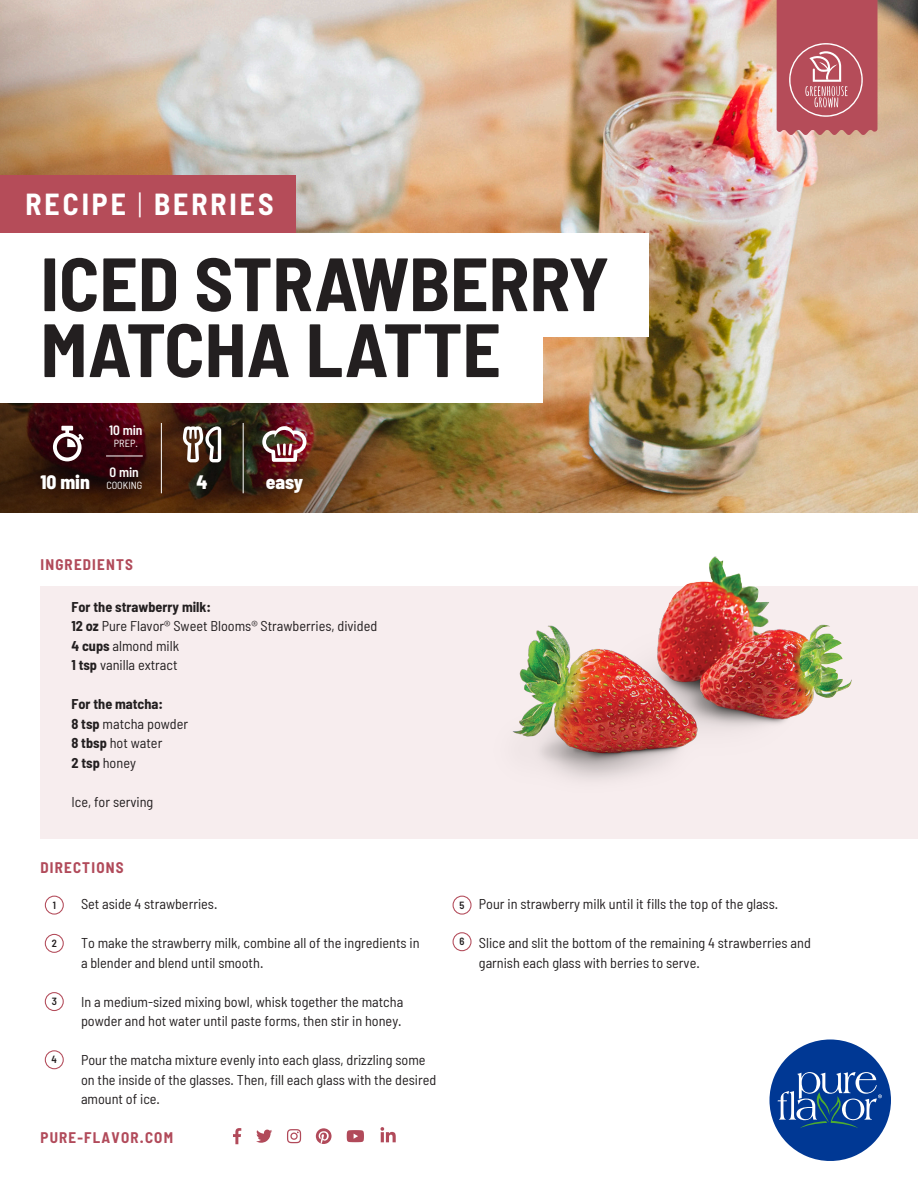
<style>
.page{position:relative;width:918px;height:1188px;background:#fff}
.page>*{position:absolute;margin:0;border:0;box-sizing:border-box;transform-origin:0 0}
.t1{font:700 semi-condensed 75.3px/65.8px "Barlow";color:#231f20}
.t2{font:700 semi-condensed 29.7px "Barlow";letter-spacing:.1em;color:#fff}
.t3{font:800 semi-condensed 19.5px "Barlow";color:#fff}
.t4{font:700 semi-condensed 15px "Barlow";letter-spacing:.08em;color:#b14a5a}
.t5{font:semi-condensed 14.25px/19.5px "Barlow";color:#231f20}
.t6{font:700 semi-condensed 14.25px/19.5px "Barlow";color:#231f20}
.t7{font:600 semi-condensed 13.5px "Barlow";color:#fff}
.t8{font:600 semi-condensed 10.5px "Barlow";color:#231f20}
.t9{font:semi-condensed 10.35px "Barlow";color:#fff}
.s1{font-weight:300}
.s2{font-weight:700}
.s3{font-weight:400}
</style>
<div class="page">
<img style="left:0;top:0;width:918px;height:513px">
<div style="left:0;top:176px;width:296px;height:57px;background:#b54c59"></div>
<div style="left:40px;top:587px;width:878px;height:252px;background:#f7edee"></div>
<svg style="left:183px;top:426px;width:38px;height:36px"></svg>
<img style="left:262px;top:426px;width:45px;height:36px">
<svg style="left:53px;top:426px;width:31px;height:35px"></svg>
<hr style="left:161px;top:423px;width:1px;height:70px;background:#fff">
<hr style="left:243px;top:423px;width:1px;height:70px;background:#fff">
<hr style="left:106px;top:456px;width:37px;height:1px;background:#fff">
<div style="left:45px;top:896px;width:19px;height:19px;border:1px solid #b34b5a;border-radius:50%"></div>
<div style="left:453px;top:896px;width:19px;height:19px;border:1px solid #b34b5a;border-radius:50%"></div>
<div style="left:453px;top:932px;width:19px;height:19px;border:1px solid #b34b5a;border-radius:50%"></div>
<div style="left:45px;top:934px;width:19px;height:19px;border:1px solid #b34b5a;border-radius:50%"></div>
<div style="left:45px;top:992px;width:19px;height:19px;border:1px solid #b34b5a;border-radius:50%"></div>
<div style="left:45px;top:1050px;width:19px;height:19px;border:1px solid #b34b5a;border-radius:50%"></div>
<div style="left:0;top:233px;width:649px;height:103px;background:#fff"></div>
<div style="left:0;top:299px;width:542px;height:103px;background:#fff"></div>
<svg style="left:770px;top:1040px;width:121px;height:121px"></svg>
<svg style="left:777px;top:0;width:100px;height:135px;background:#ba5964"></svg>
<svg style="left:233px;top:1128px;width:131px;height:16px"></svg>
<svg style="left:381px;top:1127px;width:15px;height:15px"></svg>
<img style="left:396px;top:430px;width:522px;height:350px">
<h2 class="t2" style="left:26px;top:186px;width:250px">RECIPE <span class="s1">|</span> BERRIES</h2>
<h1 class="t1" style="left:40px;top:249px;width:570px">ICED STRAWBERRY<br>MATCHA LATTE</h1>
<p class="t7" style="left:109px;top:422px;width:35px">10 min</p>
<p class="t9" style="left:114px;top:437px;width:25px">PREP.</p>
<p class="t7" style="left:110px;top:463px;width:31px">0 min</p>
<p class="t9" style="left:106px;top:479px;width:37px">COOKING</p>
<h3 class="t3" style="left:40px;top:470px;width:51px">10 min</h3>
<h3 class="t3" style="left:197px;top:470px;width:13px">4</h3>
<h3 class="t3" style="left:266px;top:470px;width:39px">easy</h3>
<p class="t4" style="left:40px;top:555px;width:94px">INGREDIENTS</p>
<p class="t5" style="left:71px;top:597px;width:307px"><span class="s2">For the strawberry milk:<br>12 oz</span> Pure Flavor® Sweet Blooms® Strawberries, divided<br><span class="s2">4 cups</span> almond milk<br><span class="s2">1 tsp</span> vanilla extract</p>
<p class="t6" style="left:71px;top:694px;width:118px">For the matcha:<br>8 tsp <span class="s3">matcha powder<br></span>8 tbsp <span class="s3">hot water<br></span>2 tsp <span class="s3">honey</span></p>
<p class="t5" style="left:71px;top:792px;width:83px">Ice, for serving</p>
<p class="t4" style="left:40px;top:858px;width:85px">DIRECTIONS</p>
<p class="t5" style="left:81px;top:894px;width:138px">Set aside 4 strawberries.</p>
<p class="t5" style="left:81px;top:933px;width:340px">To make the strawberry milk, combine all of the ingredients in a blender and blend until smooth.</p>
<p class="t5" style="left:81px;top:992px;width:324px">In a medium-sized mixing bowl, whisk together the matcha powder and hot water until paste forms, then stir in honey.</p>
<p class="t5" style="left:81px;top:1050px;width:357px">Pour the matcha mixture evenly into each glass, drizzling some on the inside of the glasses. Then, fill each glass with the desired amount of ice.</p>
<p class="t8" style="left:53px;top:898px;width:5px">1</p>
<p class="t8" style="left:460px;top:898px;width:6px">5</p>
<p class="t8" style="left:52px;top:937px;width:7px">2</p>
<p class="t8" style="left:460px;top:935px;width:7px">6</p>
<p class="t8" style="left:52px;top:995px;width:7px">3</p>
<p class="t8" style="left:52px;top:1053px;width:7px">4</p>
<p class="t4" style="left:40px;top:1129px;width:134px">PURE-FLAVOR.COM</p>
<p class="t5" style="left:479px;top:894px;width:301px">Pour in strawberry milk until it fills the top of the glass.</p>
<p class="t5" style="left:479px;top:933px;width:333px">Slice and slit the bottom of the remaining 4 strawberries and garnish each glass with berries to serve.</p>
</div>
